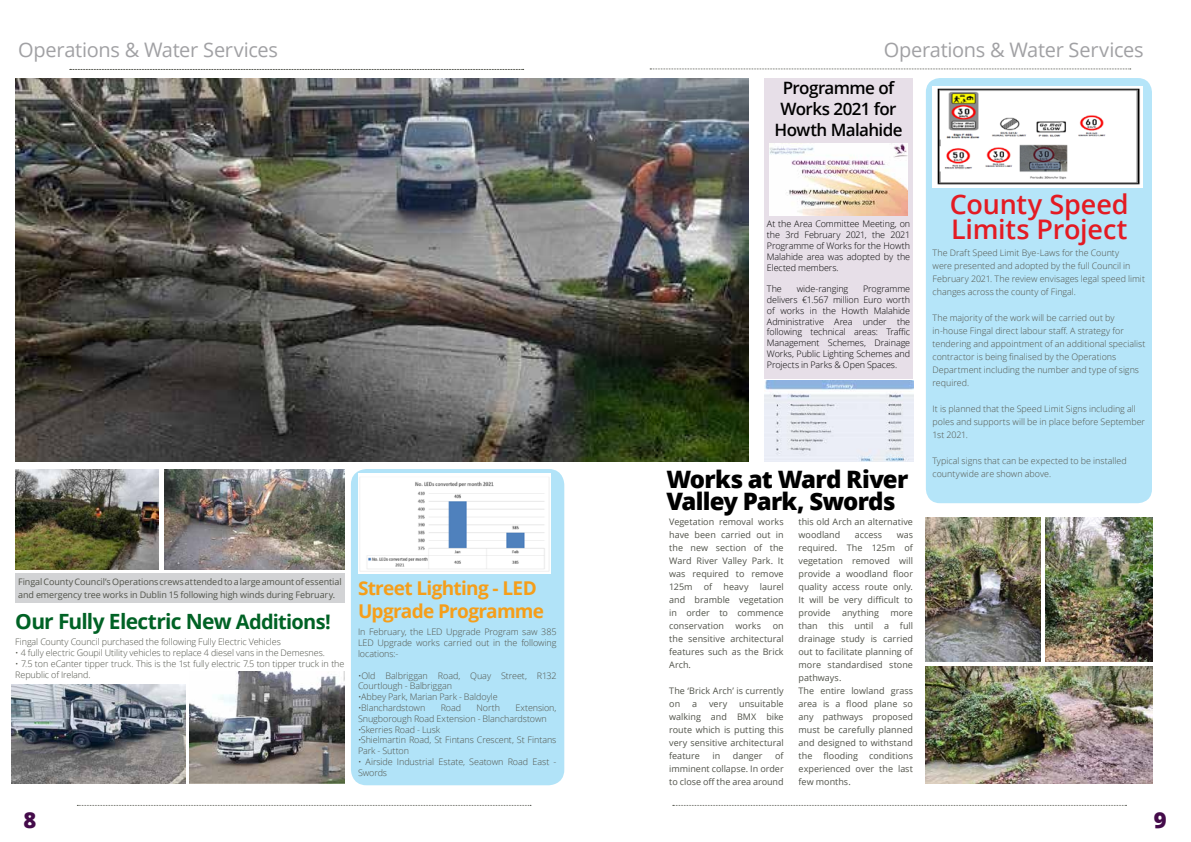
<style>
.page{position:relative;width:1191px;height:842px;background:#fff}
.page>*{position:absolute;margin:0;border:0;box-sizing:border-box;transform-origin:0 0}
.t1{font:600 27px/25px "Open Sans";letter-spacing:-.01em;color:#e31b23}
.t2{font:800 24px/22px "Open Sans";letter-spacing:-.03em;color:#000}
.t3{font:800 22px "Open Sans";color:#440b4a}
.t4{font:700 21px "Open Sans";letter-spacing:-.035em;color:#006225}
.t5{font:20px "Open Sans";letter-spacing:-.015em;color:#a1a1a4}
.t6{font:700 19px/23px "Open Sans";letter-spacing:-.035em;color:#f59e1a}
.t7{font:600 17px/21px "Open Sans";letter-spacing:-.035em;color:#000;text-align:center}
.t8{font:9px/13px "Open Sans";color:#51534a;text-align:justify}
.t9{font:300 9px/10.8px "Open Sans";letter-spacing:-.01em;color:#51534a}
.t10{font:300 9px/10.8px "Open Sans";letter-spacing:-.01em;color:#000;text-align:justify}
.t11{font:300 8.9px/13px "Open Sans";color:#51534a}
.s1{font-size:20px}
</style>
<div class="page">
<div style="left:926px;top:78px;width:226px;height:425px;background:#b5e5f9;border-radius:14px"></div>
<svg style="left:70px;top:69px;width:453px;height:1px"></svg>
<svg style="left:650px;top:69px;width:480px;height:1px"></svg>
<div style="left:15px;top:574px;width:329px;height:29px;background:#d2d3d5"></div>
<img style="left:15px;top:78px;width:733px;height:383px">
<div style="left:351px;top:469px;width:213px;height:316px;background:#b1e3f8;border-radius:16px"></div>
<img style="left:359px;top:474px;width:191px;height:100px">
<img style="left:932px;top:87px;width:210px;height:101px">
<div style="left:764px;top:78px;width:149px;height:300px;background:#e7dfe8"></div>
<img style="left:165px;top:469px;width:179px;height:100px">
<img style="left:15px;top:469px;width:144px;height:100px">
<img style="left:11px;top:685px;width:174px;height:99px">
<img style="left:189px;top:672px;width:155px;height:112px">
<img style="left:769px;top:144px;width:138px;height:71px">
<img style="left:764px;top:380px;width:149px;height:81px">
<img style="left:926px;top:517px;width:114px;height:145px">
<img style="left:926px;top:666px;width:226px;height:118px">
<img style="left:1045px;top:517px;width:107px;height:145px">
<svg style="left:77px;top:805px;width:454px;height:1px"></svg>
<svg style="left:673px;top:805px;width:453px;height:1px"></svg>
<h3 class="t5" style="left:18px;top:36px;width:261px">Operations &amp; Water Services</h3>
<h3 class="t5" style="left:883px;top:36px;width:261px">Operations &amp; Water Services</h3>
<h3 class="t7" style="left:774px;top:77px;width:129px">Programme of<br>Works 2021 for<br>Howth Malahide</h3>
<p class="t10" style="left:767px;top:218px;width:145px">At the Area Committee Meeting, on the 3rd February 2021, the 2021<br>Programme of Works for the Howth Malahide area was adopted by the Elected members.</p>
<p class="t10" style="left:767px;top:283px;width:16px">The</p>
<p class="t10" style="left:796px;top:283px;width:53px">wide-ranging</p>
<p class="t10" style="left:767px;top:283px;width:145px;text-indent:96px">Programme delivers €1.567 million Euro worth of works in the Howth Malahide Administrative Area under the following technical areas: Traffic Management Schemes, Drainage Works, Public Lighting Schemes and Projects in Parks &amp; Open Spaces.</p>
<h2 class="t2" style="left:666px;top:467px;width:243px">Works at Ward River<br>Valley Park, Swords</h2>
<h1 class="t1" style="left:950px;top:191px;width:180px">County Speed<br>Limits Project</h1>
<p class="t11" style="left:932px;top:246px;width:214px">The Draft Speed Limit Bye-Laws for the County<br>were presented and adopted by the full Council in February 2021. The review envisages legal speed limit changes across the county of Fingal.</p>
<p class="t11" style="left:932px;top:311px;width:214px">The majority of the work will be carried out by in-house Fingal direct labour staff. A strategy for tendering and appointment of an additional specialist contractor is being finalised by the Operations Department including the number and type of signs required.</p>
<p class="t11" style="left:932px;top:402px;width:214px">It is planned that the Speed Limit Signs including all poles and supports will be in place before September<br>1st 2021.</p>
<p class="t11" style="left:932px;top:454px;width:196px">Typical signs that can be expected to be installed countywide are shown above.</p>
<p class="t8" style="left:18px;top:575px;width:325px">Fingal County Council’s Operations crews attended to a large amount of essential and emergency tree works in Dublin 15 following high winds during February.</p>
<h3 class="t4" style="left:15px;top:606px;width:317px">Our Fully Electric New <span class="s1">Additions!</span></h3>
<p class="t9" style="left:15px;top:636px;width:267px">Fingal County Council purchased the following Fully Electric Vehicles</p>
<p class="t9" style="left:15px;top:647px;width:311px">• 4 fully electric Goupil Utility vehicles to replace 4 diesel vans in the Demesnes.</p>
<p class="t9" style="left:15px;top:658px;width:331px">• 7.5 ton eCanter tipper truck. This is the 1st fully electric 7.5 ton tipper truck in the<br>Republic of Ireland.</p>
<h3 class="t6" style="left:358px;top:576px;width:188px">Street Lighting - LED<br>Upgrade Programme</h3>
<p class="t9" style="left:358px;top:626px;width:200px;text-align:justify">In February, the LED Upgrade Program saw 385<br>LED Upgrade works carried out in the following locations:-</p>
<p class="t9" style="left:358px;top:670px;width:200px">•Old Balbriggan Road, Quay Street, R132<br>Courtlough - Balbriggan</p>
<p class="t9" style="left:358px;top:691px;width:141px">•Abbey Park, Marian Park - Baldoyle</p>
<p class="t9" style="left:358px;top:702px;width:69px">•Blanchardstown</p>
<p class="t9" style="left:441px;top:702px;width:22px">Road</p>
<p class="t9" style="left:476px;top:702px;width:25px">North</p>
<p class="t9" style="left:358px;top:702px;width:200px;text-indent:157px">Extension,<br>Snugborough Road Extension - Blanchardstown</p>
<p class="t9" style="left:358px;top:724px;width:84px">•Skerries Road - Lusk</p>
<p class="t9" style="left:358px;top:734px;width:200px">•Shielmartin Road, St Fintans Crescent, St Fintans<br>Park - Sutton</p>
<p class="t9" style="left:358px;top:756px;width:200px">• Airside Industrial Estate, Seatown Road East -<br>Swords</p>
<p class="t8" style="left:669px;top:515px;width:116px">Vegetation removal works have been carried out in the new section of the Ward River Valley Park. It was required to remove 125m</p>
<p class="t8" style="left:704px;top:580px;width:10px">of</p>
<p class="t8" style="left:723px;top:580px;width:27px">heavy</p>
<p class="t8" style="left:669px;top:580px;width:116px;text-indent:91px">laurel and bramble vegetation in order to commence conservation</p>
<p class="t8" style="left:735px;top:619px;width:27px">works</p>
<p class="t8" style="left:669px;top:619px;width:116px;text-indent:103px">on the sensitive architectural features such as the Brick Arch.</p>
<p class="t8" style="left:669px;top:684px;width:116px">The ‘Brick Arch’ is currently on</p>
<p class="t8" style="left:669px;top:697px;width:116px;text-indent:70px">unsuitable walking and BMX bike route which is putting this very sensitive architectural feature</p>
<p class="t8" style="left:692px;top:697px;width:7px">a</p>
<p class="t8" style="left:709px;top:697px;width:20px">very</p>
<p class="t8" style="left:669px;top:749px;width:116px;text-indent:106px">of imminent collapse. In order to close off the area around</p>
<p class="t8" style="left:712px;top:749px;width:9px">in</p>
<p class="t8" style="left:733px;top:749px;width:31px">danger</p>
<p class="t8" style="left:798px;top:515px;width:116px">this old Arch an alternative woodland</p>
<p class="t8" style="left:798px;top:528px;width:116px;text-indent:98px">was required. The 125m of vegetation removed will provide a woodland floor quality access route only.<br>It will be very difficult to provide</p>
<p class="t8" style="left:855px;top:528px;width:29px">access</p>
<p class="t8" style="left:842px;top:606px;width:38px">anything</p>
<p class="t8" style="left:798px;top:606px;width:116px;text-align:left;text-indent:92px">more than this until a full drainage study is carried out to facilitate planning of more standardised stone pathways.<br>The entire lowland grass area is a flood plane so any pathways proposed must be carefully planned and designed to withstand the flooding conditions experienced over the last few months.</p>
<h3 class="t3" style="left:24px;top:803px;width:14px">8</h3>
<h3 class="t3" style="left:1153px;top:803px;width:14px">9</h3>
</div>
